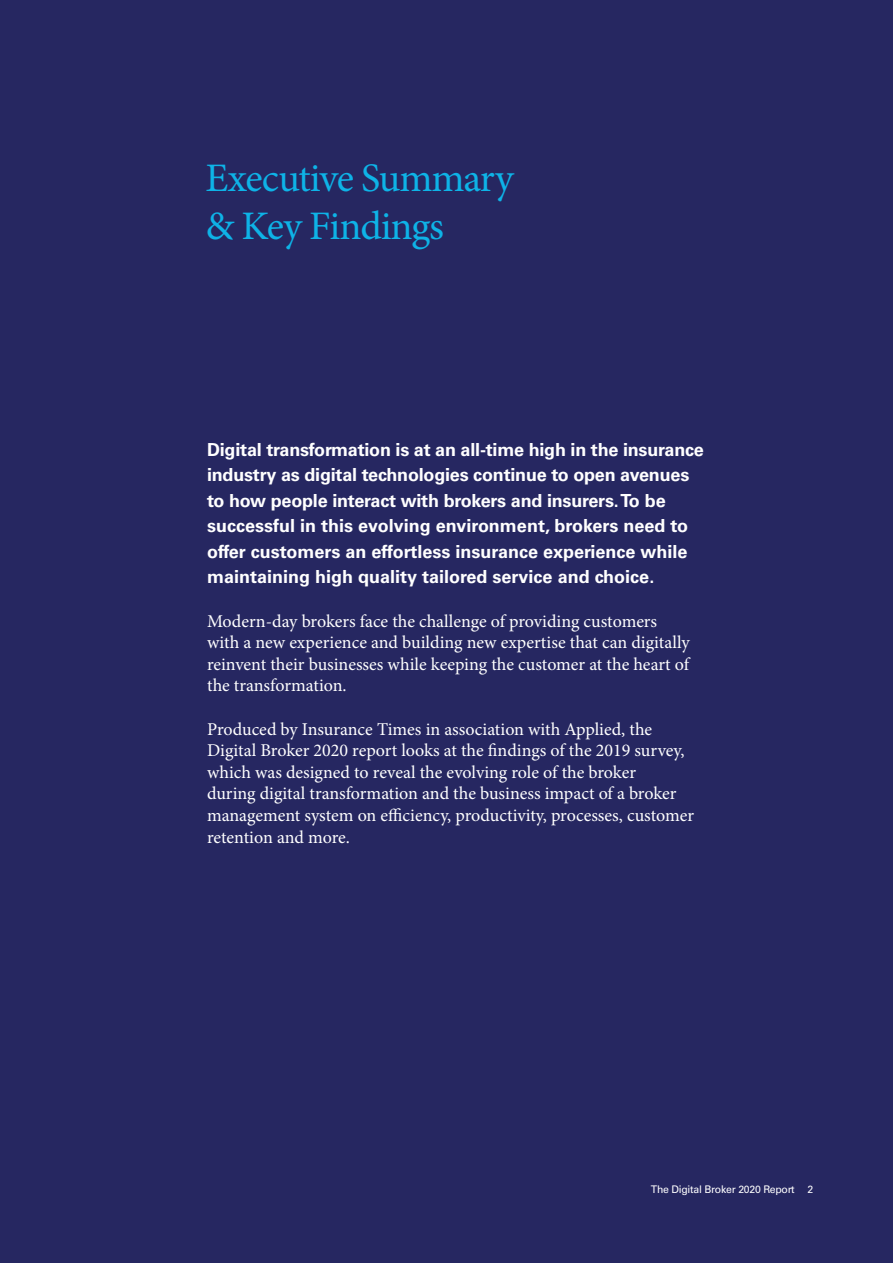
<style>
.page{position:relative;width:893px;height:1263px;background:#262761}
.page>*{position:absolute;margin:0;border:0;box-sizing:border-box;transform-origin:0 0}
.t1{font:40.5px/48px "Minion Pro";letter-spacing:-.025em;color:#0eb3e7}
.t2{font:18px/21.6px "Minion Pro";color:#fff}
.t3{font:700 18px/25.5px "Univers LT Std";letter-spacing:-.01em;color:#fff}
.t4{font:10.5px "Univers LT Std";letter-spacing:-.025em;color:#fff}
</style>
<div class="page">
<h1 class="t1" style="left:206px;top:154px;width:310px">Executive Summary &amp; Key Findings</h1>
<p class="t3" style="left:207px;top:437px;width:498px">Digital transformation is at an all-time high in the insurance industry as digital technologies continue to open avenues to how people interact with brokers and insurers. To be successful in this evolving environment, brokers need to offer customers an effortless insurance experience while maintaining high quality tailored service and choice.</p>
<p class="t2" style="left:207px;top:610px;width:484px">Modern-day brokers face the challenge of providing customers with a new experience and building new expertise that can digitally reinvent their businesses while keeping the customer at the heart of the transformation.</p>
<p class="t2" style="left:207px;top:718px;width:489px">Produced by Insurance Times in association with Applied, the Digital Broker 2020 report looks at the findings of the 2019 survey, which was designed to reveal the evolving role of the broker<br>during digital transformation and the business impact of a broker management system on efficiency, productivity, processes, customer retention and more.</p>
<p class="t4" style="left:651px;top:1183px;width:164px">The Digital Broker 2020 Report 2</p>
</div>
